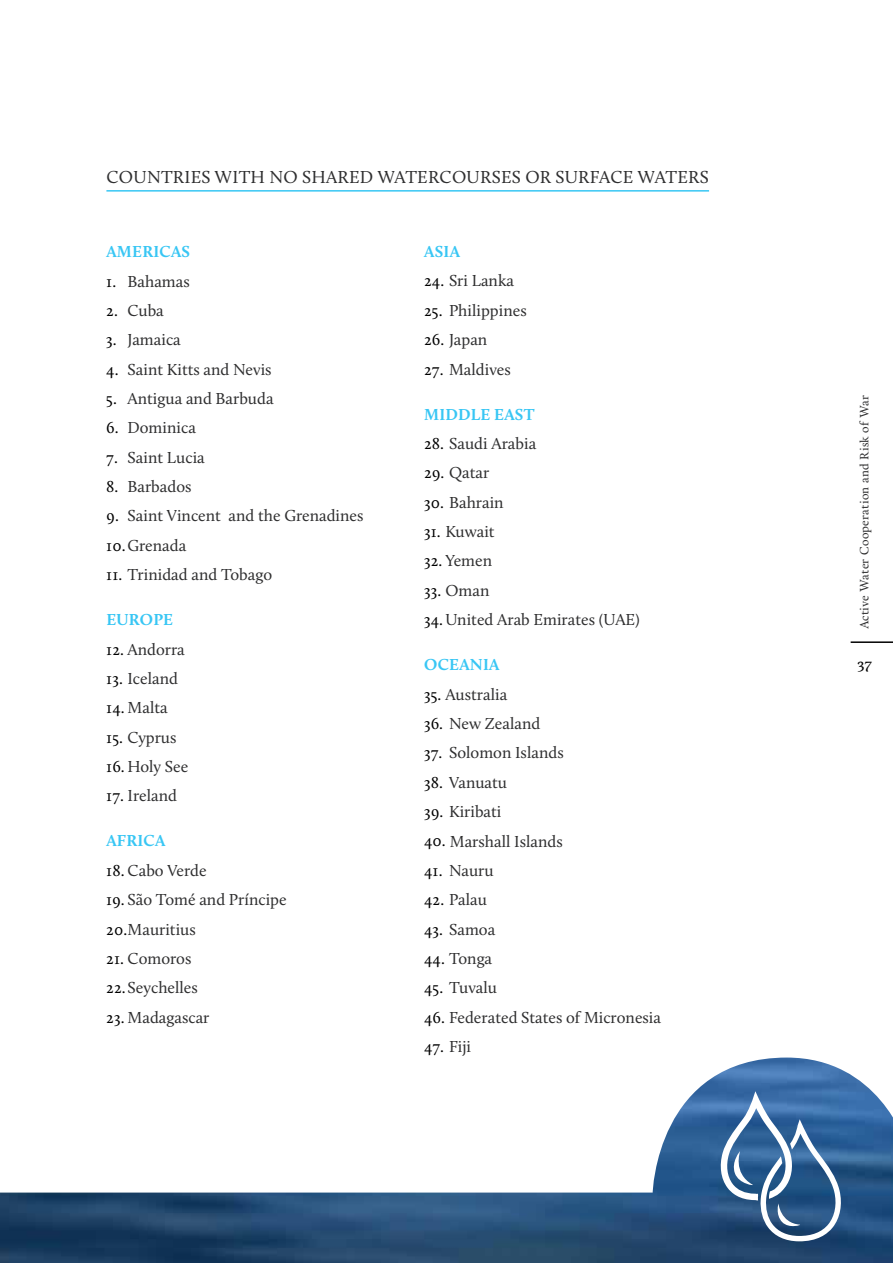
<style>
.page{position:relative;width:893px;height:1263px;background:#fff}
.page>*{position:absolute;margin:0;border:0;box-sizing:border-box;transform-origin:0 0}
.t1{font:18px "Calluna";color:#2e2e2f}
.t2{font:16.5px/29.4px "Calluna";color:#2e2e2f}
.t3{font:700 16.5px "Calluna";letter-spacing:.015em;color:#38c6f4}
.t4{font:15px "Calendas Plus";color:#000}
.t5{font:12px "Calendas Plus";letter-spacing:.01em;color:#2e2e2f}
.s1{color:#000}
</style>
<div class="page">
<img style="left:0;top:1057px;width:893px;height:206px">
<hr style="left:851px;top:641px;width:42px;height:2px;background:#000">
<svg style="left:719px;top:1091px;width:124px;height:150px;background:#5078a2"></svg>
<hr style="left:106px;top:190px;width:603px;height:2px;background:#38c6f4">
<p class="t1" style="left:106px;top:166px;width:25px">Countries</p>
<p class="t1" style="left:215px;top:166px;width:14px">with</p>
<p class="t1" style="left:269px;top:166px;width:46px">no shared</p>
<p class="t1" style="left:378px;top:166px;width:13px">watercourses</p>
<p class="t1" style="left:525px;top:166px;width:43px">or surface</p>
<p class="t1" style="left:638px;top:166px;width:13px">waters</p>
<p class="t3" style="left:106px;top:241px;width:83px">AMERICAS</p>
<p class="t2" style="left:106px;top:266px;width:85px"><span class="s1">1.</span> Bahamas</p>
<p class="t2" style="left:106px;top:295px;width:59px"><span class="s1">2.</span> Cuba</p>
<p class="t2" style="left:106px;top:325px;width:76px"><span class="s1">3.</span> Jamaica</p>
<p class="t2" style="left:106px;top:354px;width:167px"><span class="s1">4.</span> Saint Kitts and Nevis</p>
<p class="t2" style="left:106px;top:384px;width:169px"><span class="s1">5.</span> Antigua and Barbuda</p>
<p class="t2" style="left:106px;top:413px;width:91px"><span class="s1">6.</span> Dominica</p>
<p class="t2" style="left:106px;top:442px;width:100px"><span class="s1">7.</span> Saint Lucia</p>
<p class="t2" style="left:106px;top:472px;width:87px"><span class="s1">8.</span> Barbados</p>
<p class="t2" style="left:106px;top:501px;width:259px"><span class="s1">9.</span> Saint Vincent and the Grenadines<br><span class="s1">10.</span>Grenada</p>
<p class="t2" style="left:106px;top:560px;width:167px"><span class="s1">11.</span> Trinidad and Tobago</p>
<p class="t3" style="left:106px;top:609px;width:13px">EUR</p>
<p class="t3" style="left:140px;top:609px;width:35px">OPE</p>
<p class="t2" style="left:106px;top:634px;width:80px"><span class="s1">12.</span> Andorra</p>
<p class="t2" style="left:106px;top:664px;width:73px"><span class="s1">13.</span> Iceland</p>
<p class="t2" style="left:106px;top:693px;width:63px"><span class="s1">14.</span> Malta</p>
<p class="t2" style="left:106px;top:722px;width:72px"><span class="s1">15.</span> Cyprus</p>
<p class="t2" style="left:106px;top:752px;width:84px"><span class="s1">16.</span> Holy See</p>
<p class="t2" style="left:106px;top:781px;width:72px"><span class="s1">17.</span> Ireland</p>
<p class="t3" style="left:106px;top:831px;width:60px">AFRICA</p>
<p class="t2" style="left:106px;top:855px;width:102px"><span class="s1">18.</span> Cabo Verde</p>
<p class="t2" style="left:106px;top:885px;width:182px"><span class="s1">19.</span> São Tomé and Príncipe<br><span class="s1">20.</span>Mauritius</p>
<p class="t2" style="left:106px;top:943px;width:93px"><span class="s1">21.</span> Comoros<br><span class="s1">22.</span>Seychelles</p>
<p class="t2" style="left:106px;top:1002px;width:105px"><span class="s1">23.</span> Madagascar</p>
<p class="t3" style="left:424px;top:241px;width:37px">ASIA</p>
<p class="t2" style="left:424px;top:266px;width:92px"><span class="s1">24.</span> Sri Lanka</p>
<p class="t2" style="left:424px;top:295px;width:104px"><span class="s1">25.</span> Philippines</p>
<p class="t2" style="left:424px;top:325px;width:65px"><span class="s1">26.</span> Japan</p>
<p class="t2" style="left:424px;top:354px;width:88px"><span class="s1">27.</span> Maldives</p>
<p class="t3" style="left:424px;top:404px;width:13px">MIDD</p>
<p class="t3" style="left:471px;top:404px;width:55px">LE EAST</p>
<p class="t2" style="left:424px;top:428px;width:114px"><span class="s1">28.</span> Saudi Arabia</p>
<p class="t2" style="left:424px;top:458px;width:67px"><span class="s1">29.</span> Qatar</p>
<p class="t2" style="left:424px;top:487px;width:81px"><span class="s1">30.</span> Bahrain</p>
<p class="t2" style="left:424px;top:517px;width:72px"><span class="s1">31.</span> Kuwait</p>
<p class="t2" style="left:424px;top:546px;width:70px"><span class="s1">32.</span> Yemen</p>
<p class="t2" style="left:424px;top:575px;width:217px"><span class="s1">33.</span> Oman<br><span class="s1">34.</span>United Arab Emirates (UAE)</p>
<p class="t3" style="left:424px;top:654px;width:77px">OC EANIA</p>
<p class="t2" style="left:424px;top:679px;width:85px"><span class="s1">35.</span> Australia</p>
<p class="t2" style="left:424px;top:708px;width:118px"><span class="s1">36.</span> New Zealand</p>
<p class="t2" style="left:424px;top:738px;width:141px"><span class="s1">37.</span> Solomon Islands</p>
<p class="t2" style="left:424px;top:767px;width:85px"><span class="s1">38.</span> Vanuatu</p>
<p class="t2" style="left:424px;top:797px;width:79px"><span class="s1">39.</span> Kiribati</p>
<p class="t2" style="left:424px;top:827px;width:140px"><span class="s1">40.</span> Marshall Islands</p>
<p class="t2" style="left:424px;top:855px;width:71px"><span class="s1">41.</span> Nauru</p>
<p class="t2" style="left:424px;top:885px;width:64px"><span class="s1">42.</span> Palau</p>
<p class="t2" style="left:424px;top:914px;width:73px"><span class="s1">43.</span> Samoa</p>
<p class="t2" style="left:424px;top:943px;width:70px"><span class="s1">44.</span> Tonga</p>
<p class="t2" style="left:424px;top:973px;width:74px"><span class="s1">45.</span> Tuvalu</p>
<p class="t2" style="left:424px;top:1002px;width:238px"><span class="s1">46.</span> Federated States of Micronesia</p>
<p class="t2" style="left:424px;top:1032px;width:48px"><span class="s1">47.</span> Fiji</p>
<p class="t5" style="left:856px;top:629px;width:235px;rotate:-90deg">Active Water Cooperation and Risk of War</p>
<p class="t4" style="left:857px;top:652px;width:16px">37</p>
</div>
